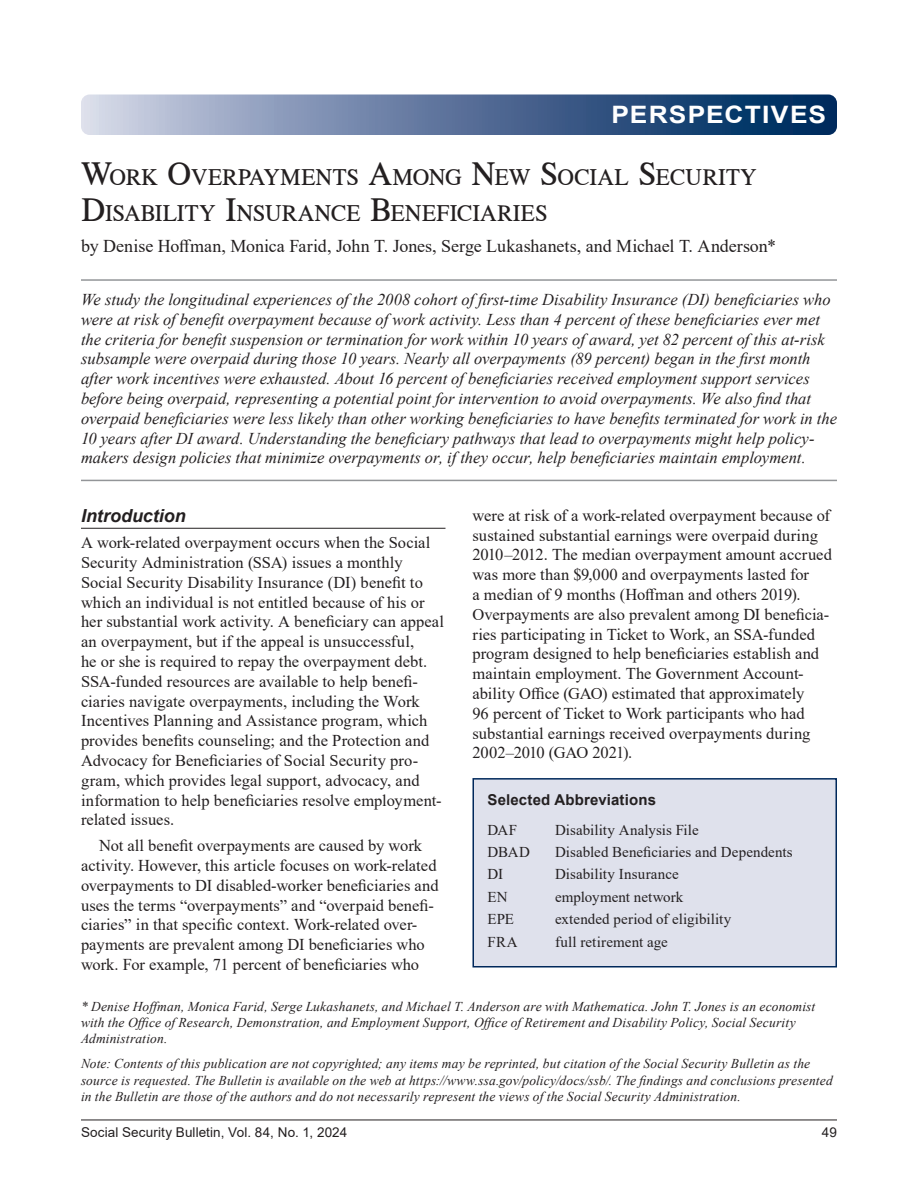
<style>
.page{position:relative;width:918px;height:1188px;background:#fff}
.page>*{position:absolute;margin:0;border:0;box-sizing:border-box;transform-origin:0 0}
.Perspectives_Notes_Box{font:700 24px "Arial";letter-spacing:.04em;color:#fff;scale:1.1 1}
._0a_-_Article_Title{font:23.1px/36px "CG Times";letter-spacing:-.005em;color:#231f20}
._0c_-_Byline{font:18px "Times New Roman";letter-spacing:-.005em;color:#231f20}
._1_-_Heading1{font:italic 700 18px "Arial";color:#231f20}
._0e_-_Abstract{font:italic 16.5px/19.8px "Times New Roman";color:#231f20}
._5_-_Para{font:16.5px/19.8px "Times New Roman";color:#231f20}
._6_-_ParaFirst{font:16.5px/19.8px "Times New Roman";letter-spacing:.005em;color:#231f20}
._0g_-_Abbreviations{font:15px "Times New Roman";letter-spacing:.005em;color:#231f20}
._3_-_Heading3{font:700 15px "Arial";letter-spacing:.01em;color:#231f20}
._0g_-_Copyright_note{font:italic 13.5px/16.2px "Times New Roman";letter-spacing:.01em;color:#231f20}
.t1{font:13.5px "Arial";letter-spacing:.01em;color:#231f20}
.s1{font-size:33px}
</style>
<div class="page">
<hr style="left:81px;top:1120px;width:756px;height:1px;background:#231f20">
<hr style="left:81px;top:528px;width:365px;height:1px;background:#231f20">
<div style="left:473px;top:779px;width:363px;height:188px;background:#dfe1ec"></div>
<div style="left:472px;top:778px;width:365px;height:190px;border:2px solid #00285b"></div>
<hr style="left:81px;top:279px;width:756px;height:2px;background:#939598">
<hr style="left:81px;top:480px;width:756px;height:1px;background:#939598">
<svg style="left:81px;top:94px;width:756px;height:41px;background:#5f789e"></svg>
<p class="Perspectives_Notes_Box" style="left:612px;top:98px;width:197px">PERSPECTIVES</p>
<p class="_0a_-_Article_Title" style="left:81px;top:159px;width:677px"><span class="s1">W</span>ORK <span class="s1">O</span>VERPAYMENTS <span class="s1">A</span>MONG <span class="s1">N</span>EW <span class="s1">S</span>OCIAL <span class="s1">S</span>ECURITY<br><span class="s1">D</span>ISABILITY <span class="s1">I</span>NSURANCE <span class="s1">B</span>ENEFICIARIES</p>
<p class="_0c_-_Byline" style="left:81px;top:233px;width:697px">by Denise Hoffman, Monica Farid, John T. Jones, Serge Lukashanets, and Michael T. Anderson*</p>
<p class="_0e_-_Abstract" style="left:81px;top:289px;width:758px">We study the longitudinal experiences of the 2008 cohort of first-time Disability Insurance (DI) beneficiaries who were at risk of benefit overpayment because of work activity. Less than 4 percent of these beneficiaries ever met the criteria for benefit suspension or termination for work within 10 years of award, yet 82 percent of this at-risk subsample were overpaid during those 10 years. Nearly all overpayments (89 percent) began in the first month after work incentives were exhausted. About 16 percent of beneficiaries received employment support services before being overpaid, representing a potential point for intervention to avoid overpayments. We also find that overpaid beneficiaries were less likely than other working beneficiaries to have benefits terminated for work in the 10 years after DI award. Understanding the beneficiary pathways that lead to overpayments might help policy&shy;makers design policies that minimize overpayments or, if they occur, help beneficiaries maintain employment.</p>
<p class="_1_-_Heading1" style="left:81px;top:504px;width:106px">Introduction</p>
<p class="_6_-_ParaFirst" style="left:81px;top:532px;width:364px">A work-related overpayment occurs when the Social Security Administration (SSA) issues a monthly Social Security Disability Insurance (DI) benefit to which an individual is not entitled because of his or her substantial work activity. A beneficiary can appeal an overpayment, but if the appeal is unsuccessful,<br>he or she is required to repay the overpayment debt.<br>SSA-funded resources are available to help benefi&shy;ciaries navigate overpayments, including the Work Incentives Planning and Assistance program, which provides benefits counseling; and the Protection and Advocacy for Beneficiaries of Social Security pro&shy;gram, which provides legal support, advocacy, and information to help beneficiaries resolve employment&shy;related issues.</p>
<p class="_5_-_Para" style="left:81px;top:835px;width:359px;text-indent:18px">Not all benefit overpayments are caused by work activity. However, this article focuses on work-related overpayments to DI disabled-worker beneficiaries and uses the terms “overpayments” and “overpaid benefi&shy;ciaries” in that specific context. Work-related over&shy;payments are prevalent among DI beneficiaries who work. For example, 71 percent of beneficiaries who</p>
<p class="_5_-_Para" style="left:472px;top:505px;width:361px">were at risk of a work-related overpayment because of sustained substantial earnings were overpaid during 2010–2012. The median overpayment amount accrued was more than $9,000 and overpayments lasted for<br>a median of 9 months (Hoffman and others 2019).<br>Overpayments are also prevalent among DI beneficia&shy;ries participating in Ticket to Work, an SSA-funded program designed to help beneficiaries establish and maintain employment. The Government Account&shy;ability Office (GAO) estimated that approximately<br>96 percent of Ticket to Work participants who had substantial earnings received overpayments during 2002–2010 (GAO 2021).</p>
<p class="_3_-_Heading3" style="left:488px;top:789px;width:170px">Selected Abbreviations</p>
<p class="_0g_-_Abbreviations" style="left:488px;top:819px;width:31px">DAF</p>
<p class="_0g_-_Abbreviations" style="left:555px;top:819px;width:145px">Disability Analysis File</p>
<p class="_0g_-_Abbreviations" style="left:488px;top:841px;width:44px">DBAD</p>
<p class="_0g_-_Abbreviations" style="left:555px;top:841px;width:239px">Disabled Beneficiaries and Dependents</p>
<p class="_0g_-_Abbreviations" style="left:488px;top:864px;width:17px">DI</p>
<p class="_0g_-_Abbreviations" style="left:555px;top:864px;width:125px">Disability Insurance</p>
<p class="_0g_-_Abbreviations" style="left:488px;top:886px;width:22px">EN</p>
<p class="_0g_-_Abbreviations" style="left:555px;top:886px;width:130px">employment network</p>
<p class="_0g_-_Abbreviations" style="left:488px;top:909px;width:28px">EPE</p>
<p class="_0g_-_Abbreviations" style="left:555px;top:909px;width:178px">extended period of eligibility</p>
<p class="_0g_-_Abbreviations" style="left:488px;top:931px;width:32px">FRA</p>
<p class="_0g_-_Abbreviations" style="left:555px;top:931px;width:114px">full retirement age</p>
<p class="_0g_-_Copyright_note" style="left:81px;top:998px;width:736px">* Denise Hoffman, Monica Farid, Serge Lukashanets, and Michael T. Anderson are with Mathematica. John T. Jones is an economist with the Office of Research, Demonstration, and Employment Support, Office of Retirement and Disability Policy, Social Security<br>Administration.</p>
<p class="_0g_-_Copyright_note" style="left:81px;top:1056px;width:753px">Note: Contents of this publication are not copyrighted; any items may be reprinted, but citation of the Social Security Bulletin as the source is requested. The Bulletin is available on the web at https://www.ssa.gov/policy/docs/ssb/. The findings and conclusions presented in the Bulletin are those of the authors and do not necessarily represent the views of the Social Security Administration.</p>
<p class="t1" style="left:81px;top:1123px;width:268px">Social Security Bulletin, Vol. 84, No. 1, 2024</p>
<p class="t1" style="left:822px;top:1123px;width:17px">49</p>
</div>
